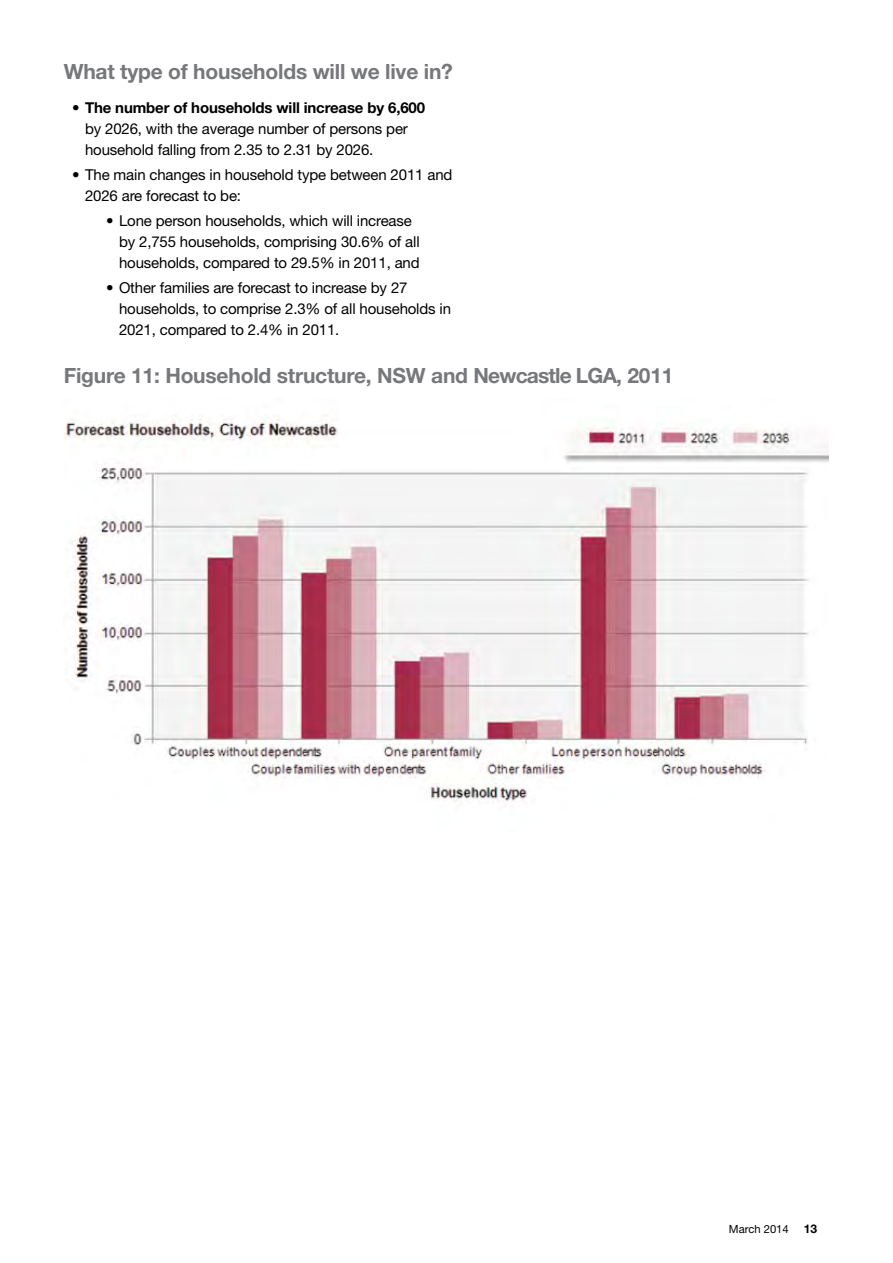
<style>
.page{position:relative;width:893px;height:1263px;background:#fff}
.page>*{position:absolute;margin:0;border:0;box-sizing:border-box;transform-origin:0 0}
.t1{font:700 21px "Helvetica Neue LT Std";letter-spacing:-.01em;color:#77787b}
.t2{font:15px/21px "Helvetica Neue LT Std";letter-spacing:-.01em;color:#000}
.t3{font:700 15px "Helvetica Neue LT Std";letter-spacing:-.01em;color:#000}
.t4{font:11.25px "Helvetica Neue LT Std";color:#000}
.s1{font-weight:700;font-size:12px}
</style>
<div class="page">
<img style="left:64px;top:419px;width:764px;height:387px">
<h1 class="t1" style="left:64px;top:58px;width:391px">What type of households will we live in?</h1>
<p class="t3" style="left:72px;top:98px;width:354px">• The number of households will increase by 6,600</p>
<p class="t2" style="left:85px;top:117px;width:324px">by 2026, with the average number of persons per household falling from 2.35 to 2.31 by 2026.</p>
<p class="t2" style="left:85px;top:164px;width:369px;text-indent:-13px">• The main changes in household type between 2011 and<br>2026 are forecast to be:</p>
<p class="t2" style="left:119px;top:210px;width:302px;text-indent:-13px">• Lone person households, which will increase by 2,755 households, comprising 30.6% of all households, compared to 29.5% in 2011, and</p>
<p class="t2" style="left:119px;top:277px;width:334px;text-indent:-13px">• Other families are forecast to increase by 27 households, to comprise 2.3% of all households in<br>2021, compared to 2.4% in 2011.</p>
<h1 class="t1" style="left:64px;top:362px;width:611px">Figure 11: Household structure, NSW and Newcastle LGA, 2011</h1>
<p class="t4" style="left:729px;top:1222px;width:90px">March 2014 <span class="s1">13</span></p>
</div>
